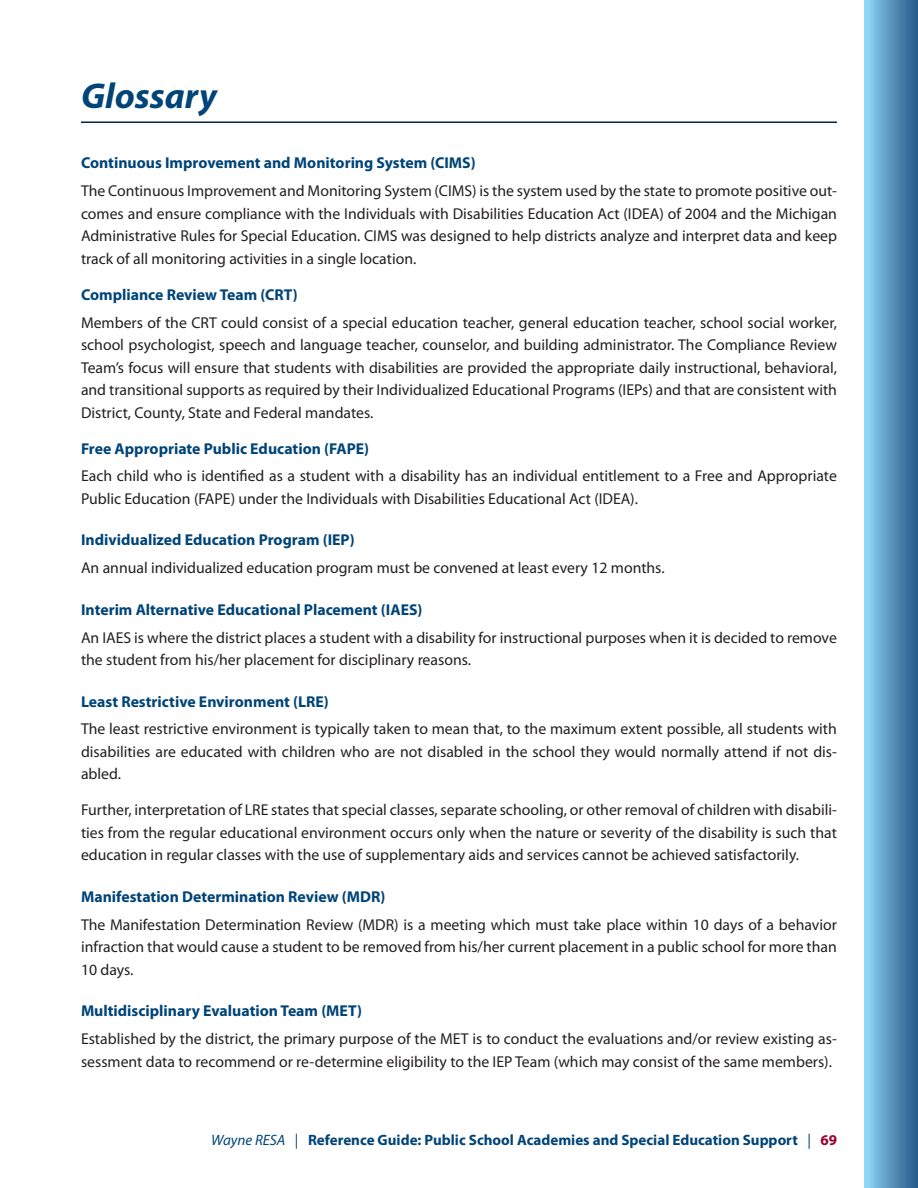
<style>
.page{position:relative;width:918px;height:1188px;background:#fff}
.page>*{position:absolute;margin:0;border:0;box-sizing:border-box;transform-origin:0 0}
.t1{font:italic 700 36px "Myriad Pro";color:#014478}
.t2{font:15.75px/22.5px "Myriad Pro";color:#231f20;text-align:justify}
.t3{font:700 15.75px "Myriad Pro";color:#014478}
.t4{font:700 15px "Myriad Pro";color:#014478}
.s1{font-weight:400;font-style:italic}
.s2{font-weight:400}
.s3{color:#98012d}
</style>
<div class="page">
<div style="left:864px;top:0;width:54px;height:1188px;background:linear-gradient(to right,#92dafa,#265788)"></div>
<hr style="left:81px;top:122px;width:756px;height:1px;background:#002350">
<h2 class="t1" style="left:81px;top:72px;width:137px">Glossary</h2>
<h3 class="t3" style="left:81px;top:153px;width:396px">Continuous Improvement and Monitoring System (CIMS)</h3>
<p class="t2" style="left:81px;top:179px;width:758px">The Continuous Improvement and Monitoring System (CIMS) is the system used by the state to promote positive out&shy;comes and ensure compliance with the Individuals with Disabilities Education Act (IDEA) of 2004 and the Michigan Administrative Rules for Special Education. CIMS was designed to help districts analyze and interpret data and keep track of all monitoring activities in a single location.</p>
<h3 class="t3" style="left:81px;top:284px;width:218px">Compliance Review Team (CRT)</h3>
<p class="t2" style="left:81px;top:311px;width:758px">Members of the CRT could consist of a special education teacher, general education teacher, school social worker, school psychologist, speech and language teacher, counselor, and building administrator. The Compliance Review Team’s focus will ensure that students with disabilities are provided the appropriate daily instructional, behavioral, and transitional supports as required by their Individualized Educational Programs (IEPs) and that are consistent with District, County, State and Federal mandates.</p>
<h3 class="t3" style="left:81px;top:438px;width:290px">Free Appropriate Public Education (FAPE)</h3>
<p class="t2" style="left:81px;top:465px;width:757px">Each child who is identified as a student with a disability has an individual entitlement to a Free and Appropriate<br>Public Education (FAPE) under the Individuals with Disabilities Educational Act (IDEA).</p>
<h3 class="t3" style="left:81px;top:530px;width:275px">Individualized Education Program (IEP)</h3>
<p class="t2" style="left:81px;top:557px;width:585px">An annual individualized education program must be convened at least every 12 months.</p>
<h3 class="t3" style="left:81px;top:599px;width:343px">Interim Alternative Educational Placement (IAES)</h3>
<p class="t2" style="left:81px;top:626px;width:757px">An IAES is where the district places a student with a disability for instructional purposes when it is decided to remove the student from his/her placement for disciplinary reasons.</p>
<h3 class="t3" style="left:81px;top:691px;width:249px">Least Restrictive Environment (LRE)</h3>
<p class="t2" style="left:81px;top:718px;width:758px">The least restrictive environment is typically taken to mean that, to the maximum extent possible, all students with disabilities are educated with children who are not disabled in the school they would normally attend if not dis&shy;abled.</p>
<p class="t2" style="left:81px;top:799px;width:757px">Further, interpretation of LRE states that special classes, separate schooling, or other removal of children with disabili&shy;ties from the regular educational environment occurs only when the nature or severity of the disability is such that education in regular classes with the use of supplementary aids and services cannot be achieved satisfactorily.</p>
<h3 class="t3" style="left:81px;top:886px;width:306px">Manifestation Determination Review (MDR)</h3>
<p class="t2" style="left:81px;top:913px;width:757px">The Manifestation Determination Review (MDR) is a meeting which must take place within 10 days of a behavior infraction that would cause a student to be removed from his/her current placement in a public school for more than 10 days.</p>
<h3 class="t3" style="left:81px;top:1001px;width:283px">Multidisciplinary Evaluation Team (MET)</h3>
<p class="t2" style="left:81px;top:1027px;width:757px">Established by the district, the primary purpose of the MET is to conduct the evaluations and/or review existing as&shy;sessment data to recommend or re-determine eligibility to the IEP Team (which may consist of the same members).</p>
<p class="t4" style="left:211px;top:1130px;width:627px"><span class="s1">Wayne RESA</span> <span class="s2">|</span> Reference Guide: Public School Academies and Special Education Support <span class="s2">|</span> <span class="s3">69</span></p>
</div>
